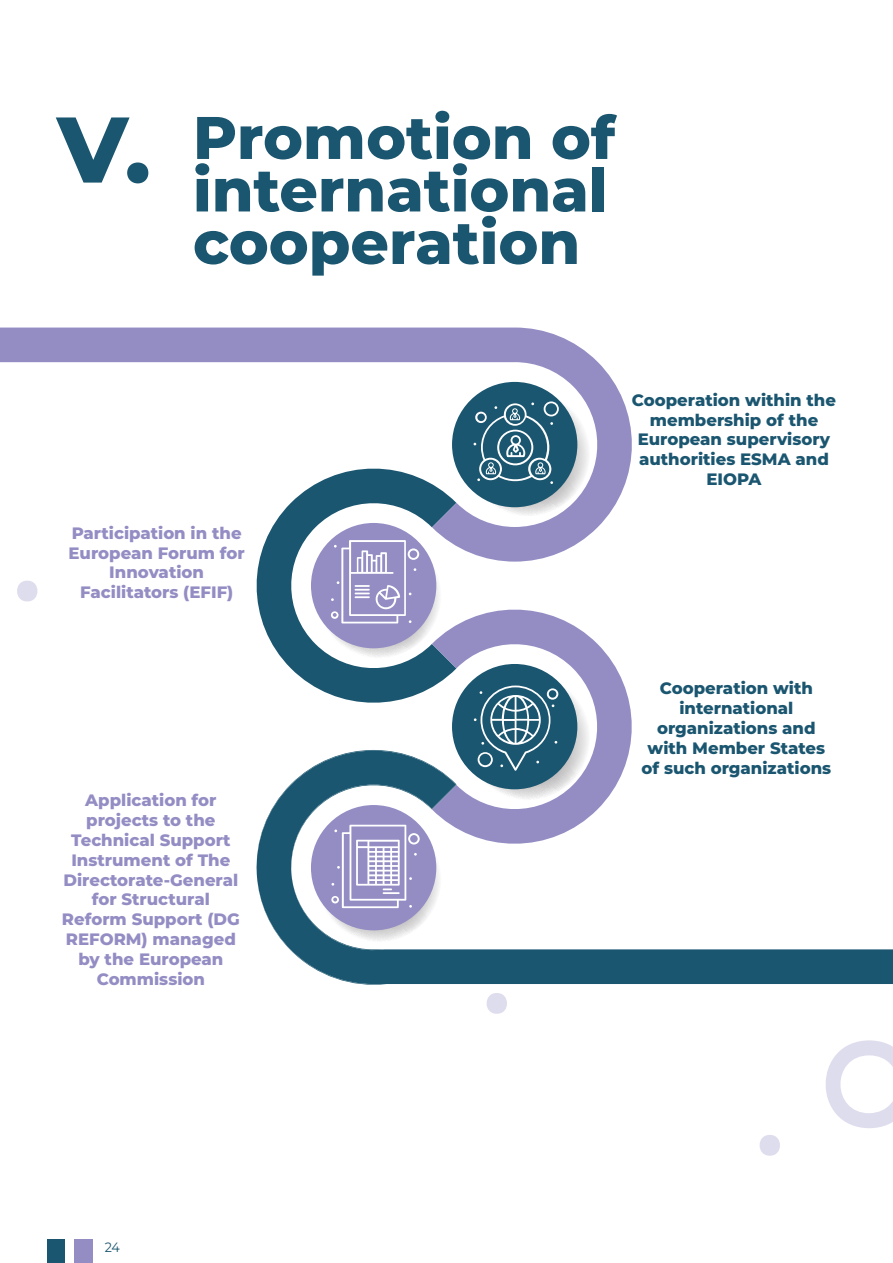
<style>
.page{position:relative;width:893px;height:1263px;background:#fff}
.page>*{position:absolute;margin:0;border:0;box-sizing:border-box;transform-origin:0 0}
.t1{font:800 93px "Montserrat";color:#1b5670}
.t2{font:800 60px/52.5px "Montserrat";color:#1b5670}
.t3{font:800 16.5px/19.8px "Montserrat";color:#938dc4;text-align:center}
.t4{font:800 16.5px/19.8px "Montserrat";color:#1b5670;text-align:center}
.t5{font:13.5px "Montserrat";color:#1b5670;scale:.94 1}
</style>
<div class="page">
<svg style="left:256px;top:562px;width:176px;height:141px;fill:#1b5670"></svg>
<svg style="left:432px;top:609px;width:200px;height:130px;fill:#938dc4"></svg>
<svg style="left:456px;top:739px;width:437px;height:245px"></svg>
<svg style="left:0;top:327px;width:632px;height:235px"></svg>
<div style="left:311px;top:523px;width:125px;height:125px;background:#938dc4;border-radius:50%"></div>
<div style="left:452px;top:382px;width:125px;height:125px;background:#1b5670;border-radius:50%"></div>
<div style="left:452px;top:664px;width:125px;height:125px;background:#1b5670;border-radius:50%"></div>
<div style="left:74px;top:1239px;width:19px;height:24px;background:#938dc4"></div>
<div style="left:47px;top:1239px;width:18px;height:24px;background:#1b5670"></div>
<svg style="left:759px;top:1135px;width:21px;height:21px"></svg>
<svg style="left:487px;top:993px;width:20px;height:21px"></svg>
<svg style="left:17px;top:581px;width:20px;height:20px"></svg>
<svg style="left:826px;top:1040px;width:67px;height:88px"></svg>
<svg style="left:465px;top:391px;width:125px;height:125px"></svg>
<svg style="left:316px;top:533px;width:125px;height:125px"></svg>
<svg style="left:465px;top:675px;width:125px;height:125px"></svg>
<svg style="left:256px;top:739px;width:200px;height:246px"></svg>
<h1 class="t1" style="left:57px;top:81px;width:95px">V.</h1>
<h2 class="t2" style="left:193px;top:108px;width:424px">Promotion of international cooperation</h2>
<p class="t3" style="left:69px;top:522px;width:178px">Participation in the<br>European Forum for<br>Innovation<br>Facilitators (EFIF)</p>
<p class="t3" style="left:62px;top:790px;width:179px">Application for projects to the<br>Technical Support<br>Instrument of The<br>Directorate-General for Structural<br>Reform Support (DG<br>REFORM) managed by the European<br>Commission</p>
<p class="t4" style="left:632px;top:389px;width:206px">Cooperation within the membership of the<br>European supervisory authorities ESMA and<br>EIOPA</p>
<p class="t4" style="left:642px;top:678px;width:191px">Cooperation with international organizations and with Мember States of such organizations</p>
<p class="t5" style="left:105px;top:1238px;width:18px">24</p>
</div>
